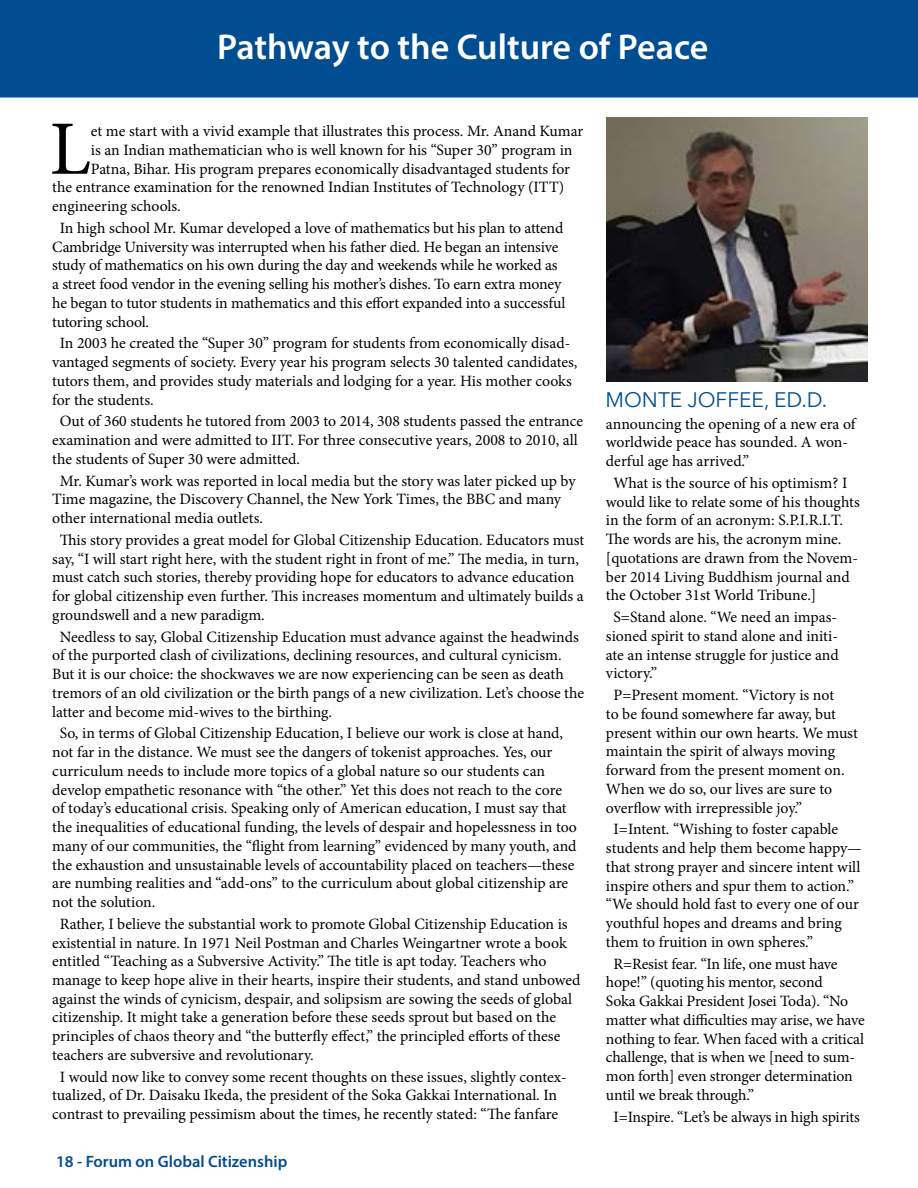
<style>
.page{position:relative;width:918px;height:1188px;background:#fff}
.page>*{position:absolute;margin:0;border:0;box-sizing:border-box;transform-origin:0 0}
.t1{font:76.95px "Minion Pro";color:#000}
.t2{font:600 36px "Myriad Pro";letter-spacing:-.005em;color:#fff}
.t3{font:21px "Avenir Next";color:#004e91}
.t4{font:600 16.5px "Myriad Pro";color:#004e91}
.t5{font:15.75px/18.8px "Minion Pro";letter-spacing:-.005em;color:#000}
</style>
<div class="page">
<div style="left:1px;top:0;width:917px;height:97px;background:#004e91"></div>
<img style="left:606px;top:117px;width:262px;height:264px">
<h2 class="t2" style="left:217px;top:24px;width:493px">Pathway to the Culture of Peace</h2>
<h1 class="t1" style="left:49px;top:98px;width:43px">L</h1>
<p class="t5" style="left:91px;top:122px;width:494px">et me start with a vivid example that illustrates this process. Mr. Anand Kumar</p>
<p class="t5" style="left:91px;top:141px;width:483px">is an Indian mathematician who is well known for his “Super 30” program in</p>
<p class="t5" style="left:91px;top:159px;width:481px">Patna, Bihar. His program prepares economically disadvantaged students for</p>
<p class="t5" style="left:52px;top:178px;width:514px">the entrance examination for the renowned Indian Institutes of Technology (ITT)</p>
<p class="t5" style="left:52px;top:197px;width:130px">engineering schools.</p>
<p class="t5" style="left:52px;top:219px;width:515px;text-indent:7px">In high school Mr. Kumar developed a love of mathematics but his plan to attend Cambridge University was interrupted when his father died. He began an intensive study of mathematics on his own during the day and weekends while he worked as a street food vendor in the evening selling his mother’s dishes. To earn extra money he began to tutor students in mathematics and this effort expanded into a successful tutoring school.</p>
<p class="t5" style="left:52px;top:334px;width:527px;text-indent:7px">In 2003 he created the “Super 30” program for students from economically disad&shy;vantaged segments of society. Every year his program selects 30 talented candidates, tutors them, and provides study materials and lodging for a year. His mother cooks for the students.</p>
<p class="t5" style="left:52px;top:412px;width:532px;text-indent:7px">Out of 360 students he tutored from 2003 to 2014, 308 students passed the entrance examination and were admitted to IIT. For three consecutive years, 2008 to 2010, all the students of Super 30 were admitted.</p>
<p class="t5" style="left:52px;top:471px;width:525px;text-indent:7px">Mr. Kumar’s work was reported in local media but the story was later picked up by<br>Time magazine, the Discovery Channel, the New York Times, the BBC and many other international media outlets.</p>
<p class="t5" style="left:52px;top:531px;width:533px;text-indent:7px">This story provides a great model for Global Citizenship Education. Educators must say, “I will start right here, with the student right in front of me.” The media, in turn, must catch such stories, thereby providing hope for educators to advance education for global citizenship even further. This increases momentum and ultimately builds a groundswell and a new paradigm.</p>
<p class="t5" style="left:52px;top:627px;width:534px;text-indent:7px">Needless to say, Global Citizenship Education must advance against the headwinds of the purported clash of civilizations, declining resources, and cultural cynicism.<br>But it is our choice: the shockwaves we are now experiencing can be seen as death tremors of an old civilization or the birth pangs of a new civilization. Let’s choose the latter and become mid-wives to the birthing.</p>
<p class="t5" style="left:52px;top:724px;width:526px;text-indent:7px">So, in terms of Global Citizenship Education, I believe our work is close at hand, not far in the distance. We must see the dangers of tokenist approaches. Yes, our curriculum needs to include more topics of a global nature so our students can develop empathetic resonance with “the other.” Yet this does not reach to the core of today’s educational crisis. Speaking only of American education, I must say that the inequalities of educational funding, the levels of despair and hopelessness in too many of our communities, the “flight from learning” evidenced by many youth, and the exhaustion and unsustainable levels of accountability placed on teachers—these are numbing realities and “add-ons” to the curriculum about global citizenship are not the solution.</p>
<p class="t5" style="left:52px;top:914px;width:530px;text-indent:7px">Rather, I believe the substantial work to promote Global Citizenship Education is existential in nature. In 1971 Neil Postman and Charles Weingartner wrote a book entitled “Teaching as a Subversive Activity.” The title is apt today. Teachers who manage to keep hope alive in their hearts, inspire their students, and stand unbowed against the winds of cynicism, despair, and solipsism are sowing the seeds of global citizenship. It might take a generation before these seeds sprout but based on the principles of chaos theory and “the butterfly effect,” the principled efforts of these teachers are subversive and revolutionary.</p>
<p class="t5" style="left:52px;top:1067px;width:516px;text-indent:7px">I would now like to convey some recent thoughts on these issues, slightly contex&shy;tualized, of Dr. Daisaku Ikeda, the president of the Soka Gakkai International. In contrast to prevailing pessimism about the times, he recently stated: “The fanfare</p>
<p class="t4" style="left:56px;top:1151px;width:233px">18 - Forum on Global Citizenship</p>
<h3 class="t3" style="left:606px;top:382px;width:223px">MONTE JOFFEE, ED.D.</h3>
<p class="t5" style="left:606px;top:414px;width:251px">announcing the opening of a new era of worldwide peace has sounded. A won&shy;derful age has arrived.”</p>
<p class="t5" style="left:606px;top:474px;width:255px;text-indent:7px">What is the source of his optimism? I would like to relate some of his thoughts in the form of an acronym: S.P.I.R.I.T.<br>The words are his, the acronym mine. [quotations are drawn from the Novem&shy;ber 2014 Living Buddhism journal and the October 31st World Tribune.]</p>
<p class="t5" style="left:606px;top:608px;width:234px;text-align:justify;text-indent:7px">S=Stand alone. “We need an impas&shy;sioned spirit to stand alone and initi&shy;ate an intense struggle for justice and victory.”</p>
<p class="t5" style="left:606px;top:686px;width:253px;text-indent:7px">P=Present moment. “Victory is not<br>to be found somewhere far away, but present within our own hearts. We must maintain the spirit of always moving forward from the present moment on.<br>When we do so, our lives are sure to overflow with irrepressible joy.”</p>
<p class="t5" style="left:606px;top:820px;width:257px;text-indent:7px">I=Intent. “Wishing to foster capable students and help them become happy— that strong prayer and sincere intent will inspire others and spur them to action.” “We should hold fast to every one of our youthful hopes and dreams and bring them to fruition in own spheres.”</p>
<p class="t5" style="left:606px;top:954px;width:260px;text-indent:7px">R=Resist fear. “In life, one must have hope!” (quoting his mentor, second<br>Soka Gakkai President Josei Toda). “No matter what difficulties may arise, we have nothing to fear. When faced with a critical challenge, that is when we [need to sum&shy;mon forth] even stronger determination until we break through.”</p>
<p class="t5" style="left:613px;top:1107px;width:248px">I=Inspire. “Let’s be always in high spirits</p>
</div>
